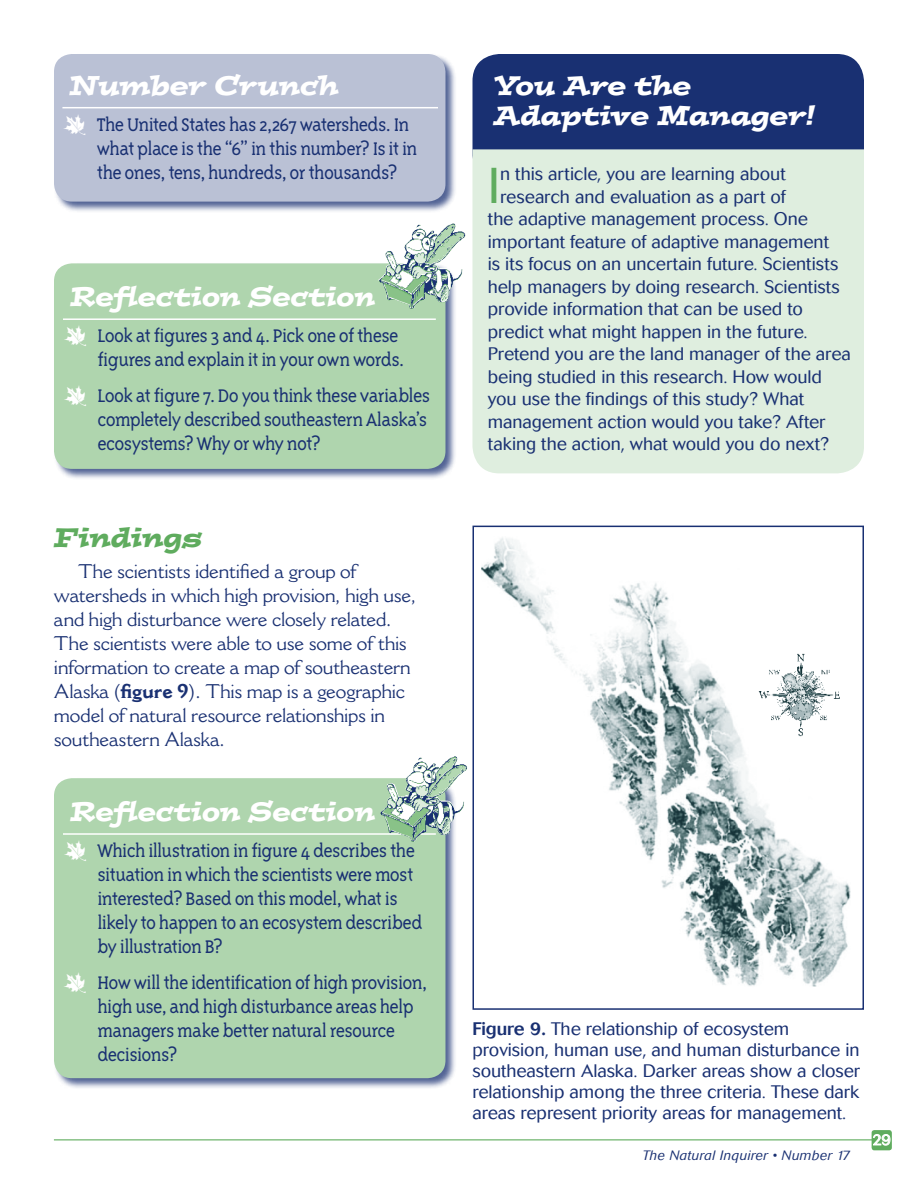
<style>
.page{position:relative;width:918px;height:1188px;background:#fff}
.page>*{position:absolute;margin:0;border:0;box-sizing:border-box;transform-origin:0 0}
.t1{font:300 49.8px "Cosmos";color:#5fac5e}
.t2{font:italic 27px/30px "Postino";letter-spacing:-.005em;color:#fff}
.t3{font:italic 27px "Postino";letter-spacing:-.005em;color:#5fac5e}
.t4{font:300 21px/24px "Triplex Serif";letter-spacing:-.035em;color:#193072}
.t5{font:19.5px/24px "Cantoria";letter-spacing:-.015em;color:#193072}
.t6{font:300 18px/21px "Cosmos";letter-spacing:-.005em;color:#193072}
.t7{font:300 15px "Cosmos";color:#fff}
.t8{font:italic 300 13.5px "Cosmos";letter-spacing:.025em;color:#193072}
.s1{font-family:"Df Incidentals Plain";font-weight:400;color:#fff}
.s2{font-weight:700}
.s3{font-weight:500}
</style>
<div class="page">
<hr style="left:54px;top:1139px;width:827px;height:1px;background:#5fac5e">
<div style="left:872px;top:1130px;width:20px;height:20px;background:#5fac5e;border-radius:3px"></div>
<svg style="left:873px;top:1134px;width:18px;height:12px"></svg>
<div style="left:53px;top:53px;width:404px;height:160px;background:#193072;opacity:.75"></div>
<div style="left:54px;top:54px;width:392px;height:148px;background:#bac1d5;border-radius:18px"></div>
<hr style="left:62px;top:107px;width:376px;height:1px;background:#fff">
<div style="left:53px;top:263px;width:404px;height:217px;background:#193072;opacity:.75"></div>
<div style="left:54px;top:263px;width:392px;height:206px;background:#afd5ae;border-radius:18px"></div>
<hr style="left:63px;top:318px;width:373px;height:2px;background:#fff">
<img style="left:378px;top:223px;width:88px;height:86px">
<img style="left:427px;top:224px;width:28px;height:38px">
<div style="left:472px;top:526px;width:392px;height:484px;border:2px solid #193072"></div>
<div style="left:472px;top:54px;width:392px;height:128px;background:#193072;border-radius:27px"></div>
<div style="left:472px;top:149px;width:392px;height:324px;background:#dfeedf"></div>
<div style="left:53px;top:777px;width:404px;height:313px;background:#193072;opacity:.75"></div>
<div style="left:54px;top:778px;width:392px;height:300px;background:#afd5ae;border-radius:18px"></div>
<hr style="left:63px;top:833px;width:373px;height:2px;background:#fff">
<img style="left:380px;top:756px;width:87px;height:86px">
<img style="left:428px;top:757px;width:28px;height:38px">
<img style="left:482px;top:537px;width:369px;height:450px">
<img style="left:758px;top:653px;width:84px;height:84px">
<h2 class="t2" style="left:70px;top:70px;width:271px">Number Crunch</h2>
<p class="t4" style="left:97px;top:112px;width:322px;text-indent:-35px"><span class="s1">b</span> The United States has 2,267 watersheds. In what place is the “6” in this number? Is it in the ones, tens, hundreds, or thousands?</p>
<h2 class="t2" style="left:70px;top:281px;width:306px">Reflection Section</h2>
<p class="t4" style="left:63px;top:324px;width:343px;text-align:right"><span class="s1">b</span> Look at figures 3 and 4. Pick one of these figures and explain it in your own words.</p>
<p class="t4" style="left:98px;top:384px;width:334px;text-indent:-35px"><span class="s1">b</span> Look at figure 7. Do you think these variables completely described southeastern Alaska’s ecosystems? Why or why not?</p>
<h2 class="t3" style="left:54px;top:519px;width:150px">Findings</h2>
<p class="t5" style="left:54px;top:559px;width:364px;text-indent:24px">The scientists identified a group of watersheds in which high provision, high use, and high disturbance were closely related.<br>The scientists were able to use some of this information to create a map of southeastern Alaska (<span class="s2">figure 9</span>). This map is a geographic model of natural resource relationships in southeastern Alaska.</p>
<h2 class="t2" style="left:70px;top:796px;width:306px">Reflection Section</h2>
<p class="t4" style="left:97px;top:839px;width:326px;text-indent:-34px"><span class="s1">b</span> Which illustration in figure 4 describes the situation in which the scientists were most interested? Based on this model, what is likely to happen to an ecosystem described by illustration B?</p>
<p class="t4" style="left:97px;top:971px;width:331px;text-indent:-35px"><span class="s1">b</span> How will the identification of high provision, high use, and high disturbance areas help managers make better natural resource decisions?</p>
<h2 class="t2" style="left:494px;top:70px;width:324px">You Are the<br>Adaptive Manager!</h2>
<h1 class="t1" style="left:488px;top:157px;width:14px">I</h1>
<p class="t6" style="left:500px;top:163px;width:287px">n this article, you are learning about</p>
<p class="t6" style="left:500px;top:186px;width:287px">research and evaluation as a part of</p>
<p class="t6" style="left:488px;top:208px;width:322px">the adaptive management process. One</p>
<p class="t6" style="left:488px;top:231px;width:343px">important feature of adaptive management</p>
<p class="t6" style="left:488px;top:253px;width:352px">is its focus on an uncertain future. Scientists</p>
<p class="t6" style="left:488px;top:276px;width:354px">help managers by doing research. Scientists</p>
<p class="t6" style="left:488px;top:298px;width:317px">provide information that can be used to</p>
<p class="t6" style="left:488px;top:321px;width:319px">predict what might happen in the future.</p>
<p class="t6" style="left:488px;top:343px;width:365px">Pretend you are the land manager of the area</p>
<p class="t6" style="left:488px;top:366px;width:336px">being studied in this research. How would</p>
<p class="t6" style="left:488px;top:388px;width:318px">you use the findings of this study? What</p>
<p class="t6" style="left:488px;top:411px;width:339px">management action would you take? After</p>
<p class="t6" style="left:488px;top:433px;width:343px">taking the action, what would you do next?</p>
<p class="t6" style="left:472px;top:1018px;width:389px"><span class="s3">Figure 9.</span> The relationship of ecosystem provision, human use, and human disturbance in southeastern Alaska. Darker areas show a closer relationship among the three criteria. These dark areas represent priority areas for management.</p>
<p class="t8" style="left:643px;top:1147px;width:209px">The Natural Inquirer • Number 17</p>
<p class="t7" style="left:872px;top:1131px;width:20px">29</p>
</div>
